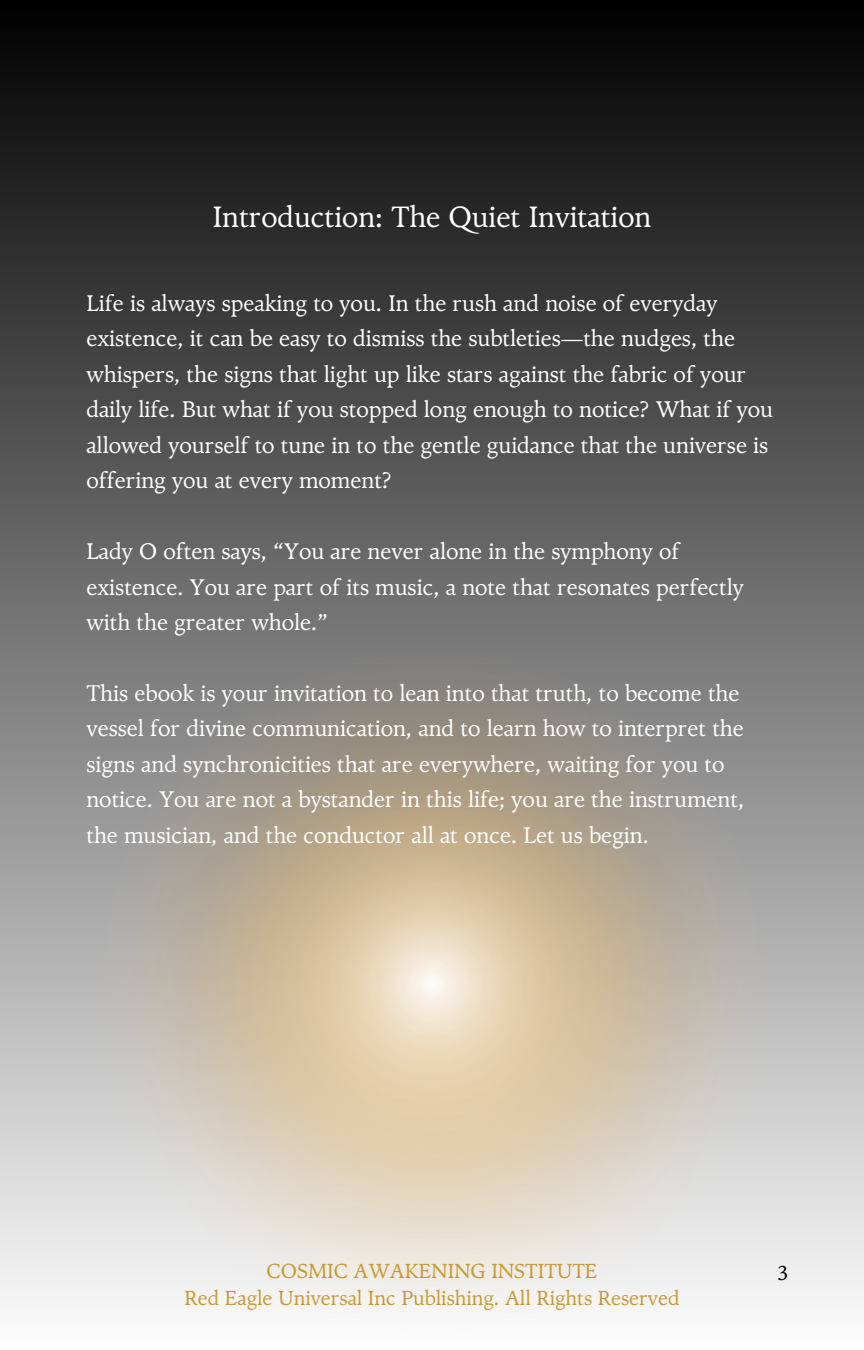
<style>
.page{position:relative;width:864px;height:1350px;background:#fff}
.page>*{position:absolute;margin:0;border:0;box-sizing:border-box;transform-origin:0 0}
.t1{font:29.25px "TY Serif";color:#fff}
.t2{font:22.5px/35.6px "TY Serif";color:#fff}
.t3{font:20.25px "TY Serif";color:#cb9934}
.t4{font:20.25px "TY Serif";color:#000}
</style>
<div class="page">
<div style="left:0;top:0;width:864px;height:1350px;background:linear-gradient(to bottom,#000,#fdfdfd)"></div>
<img style="left:86px;top:640px;width:692px;height:690px">
<h1 class="t1" style="left:213px;top:199px;width:440px">Introduction: The Quiet Invitation</h1>
<p class="t2" style="left:86px;top:285px;width:688px">Life is always speaking to you. In the rush and noise of everyday existence, it can be easy to dismiss the subtleties—the nudges, the whispers, the signs that light up like stars against the fabric of your daily life. But what if you stopped long enough to notice? What if you allowed yourself to tune in to the gentle guidance that the universe is offering you at every moment?</p>
<p class="t2" style="left:86px;top:533px;width:659px">Lady O often says, “You are never alone in the symphony of existence. You are part of its music, a note that resonates perfectly with the greater whole.”</p>
<p class="t2" style="left:86px;top:675px;width:659px">This ebook is your invitation to lean into that truth, to become the vessel for divine communication, and to learn how to interpret the signs and synchronicities that are everywhere, waiting for you to notice. You are not a bystander in this life; you are the instrument, the musician, and the conductor all at once. Let us begin.</p>
<p class="t3" style="left:267px;top:1259px;width:332px">COSMIC AWAKENING INSTITUTE</p>
<p class="t4" style="left:778px;top:1261px;width:13px">3</p>
<p class="t3" style="left:185px;top:1286px;width:496px">Red Eagle Universal Inc Publishing. All Rights Reserved</p>
</div>
